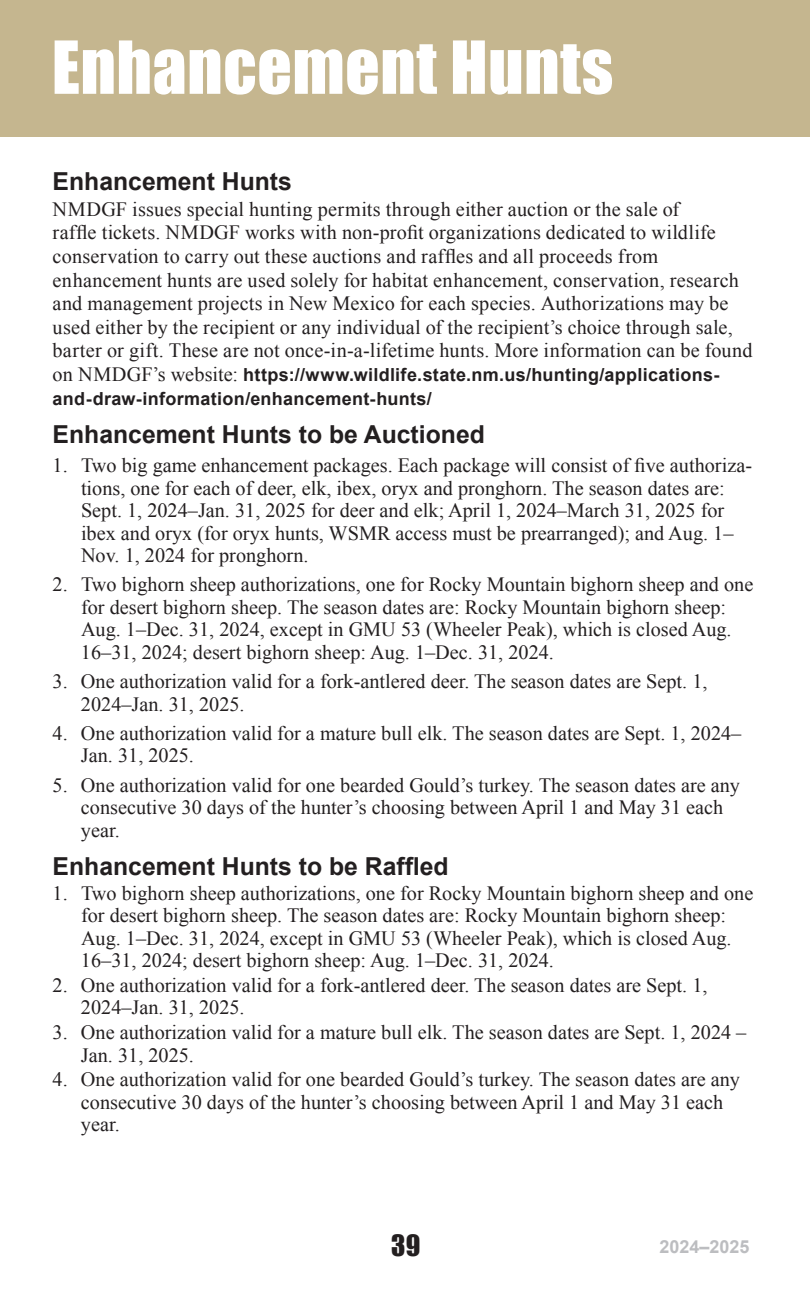
<style>
.page{position:relative;width:810px;height:1296px;background:#fff}
.page>*{position:absolute;margin:0;border:0;box-sizing:border-box;transform-origin:0 0}
.t1{font:67.5px "Impact";letter-spacing:.01em;color:#fff}
.t2{font:27px "Impact";color:#231f20}
.t3{font:700 24.75px "Arial";color:#231f20}
.t4{font:20.25px/22.5px "Times New Roman";color:#231f20}
.t5{font:700 18px/23.6px "Arial";letter-spacing:.015em;color:#231f20}
.t6{font:700 18px "Arial";color:#bcbdc0}
.s1{font-family:"Times New Roman";font-weight:400;font-size:20.25px}
</style>
<div class="page">
<div style="left:0;top:0;width:810px;height:137px;background:#c5b68f"></div>
<h1 class="t1" style="left:52px;top:15px;width:563px">Enhancement Hunts</h1>
<p class="t3" style="left:53px;top:165px;width:241px">Enhancement Hunts</p>
<p class="t4" style="left:53px;top:197px;width:701px;line-height:23.6px">NMDGF issues special hunting permits through either auction or the sale of<br>raffle tickets. NMDGF works with non-profit organizations dedicated to wildlife conservation to carry out these auctions and raffles and all proceeds from enhancement hunts are used solely for habitat enhancement, conservation, research and management projects in New Mexico for each species. Authorizations may be used either by the recipient or any individual of the recipient’s choice through sale, barter or gift. These are not once-in-a-lifetime hunts. More information can be found</p>
<p class="t5" style="left:53px;top:363px;width:668px"><span class="s1">on NMDGF’s website:</span> https://www.wildlife.state.nm.us/hunting/applications&shy;and-draw-information/enhancement-hunts/</p>
<p class="t3" style="left:53px;top:418px;width:434px">Enhancement Hunts to be Auctioned</p>
<p class="t4" style="left:81px;top:454px;width:673px;text-indent:-28px">1. Two big game enhancement packages. Each package will consist of five authoriza&shy;tions, one for each of deer, elk, ibex, oryx and pronghorn. The season dates are:<br>Sept. 1, 2024–Jan. 31, 2025 for deer and elk; April 1, 2024–March 31, 2025 for ibex and oryx (for oryx hunts, WSMR access must be prearranged); and Aug. 1– Nov. 1, 2024 for pronghorn.</p>
<p class="t4" style="left:81px;top:573px;width:674px;text-indent:-28px">2. Two bighorn sheep authorizations, one for Rocky Mountain bighorn sheep and one for desert bighorn sheep. The season dates are: Rocky Mountain bighorn sheep:<br>Aug. 1–Dec. 31, 2024, except in GMU 53 (Wheeler Peak), which is closed Aug.<br>16–31, 2024; desert bighorn sheep: Aug. 1–Dec. 31, 2024.</p>
<p class="t4" style="left:81px;top:670px;width:628px;text-indent:-28px">3. One authorization valid for a fork-antlered deer. The season dates are Sept. 1,<br>2024–Jan. 31, 2025.</p>
<p class="t4" style="left:81px;top:721px;width:662px;text-indent:-28px">4. One authorization valid for a mature bull elk. The season dates are Sept. 1, 2024–<br>Jan. 31, 2025.</p>
<p class="t4" style="left:81px;top:773px;width:661px;text-indent:-28px">5. One authorization valid for one bearded Gould’s turkey. The season dates are any consecutive 30 days of the hunter’s choosing between April 1 and May 31 each year.</p>
<p class="t3" style="left:53px;top:850px;width:398px">Enhancement Hunts to be Raffled</p>
<p class="t4" style="left:81px;top:881px;width:674px;text-indent:-28px">1. Two bighorn sheep authorizations, one for Rocky Mountain bighorn sheep and one for desert bighorn sheep. The season dates are: Rocky Mountain bighorn sheep:<br>Aug. 1–Dec. 31, 2024, except in GMU 53 (Wheeler Peak), which is closed Aug.<br>16–31, 2024; desert bighorn sheep: Aug. 1–Dec. 31, 2024.</p>
<p class="t4" style="left:81px;top:974px;width:628px;text-indent:-28px">2. One authorization valid for a fork-antlered deer. The season dates are Sept. 1,<br>2024–Jan. 31, 2025.</p>
<p class="t4" style="left:81px;top:1021px;width:667px;text-indent:-28px">3. One authorization valid for a mature bull elk. The season dates are Sept. 1, 2024 –<br>Jan. 31, 2025.</p>
<p class="t4" style="left:81px;top:1068px;width:661px;text-indent:-28px">4. One authorization valid for one bearded Gould’s turkey. The season dates are any consecutive 30 days of the hunter’s choosing between April 1 and May 31 each year.</p>
<h2 class="t2" style="left:391px;top:1224px;width:31px">39</h2>
<p class="t6" style="left:659px;top:1235px;width:92px">2024–2025</p>
</div>
